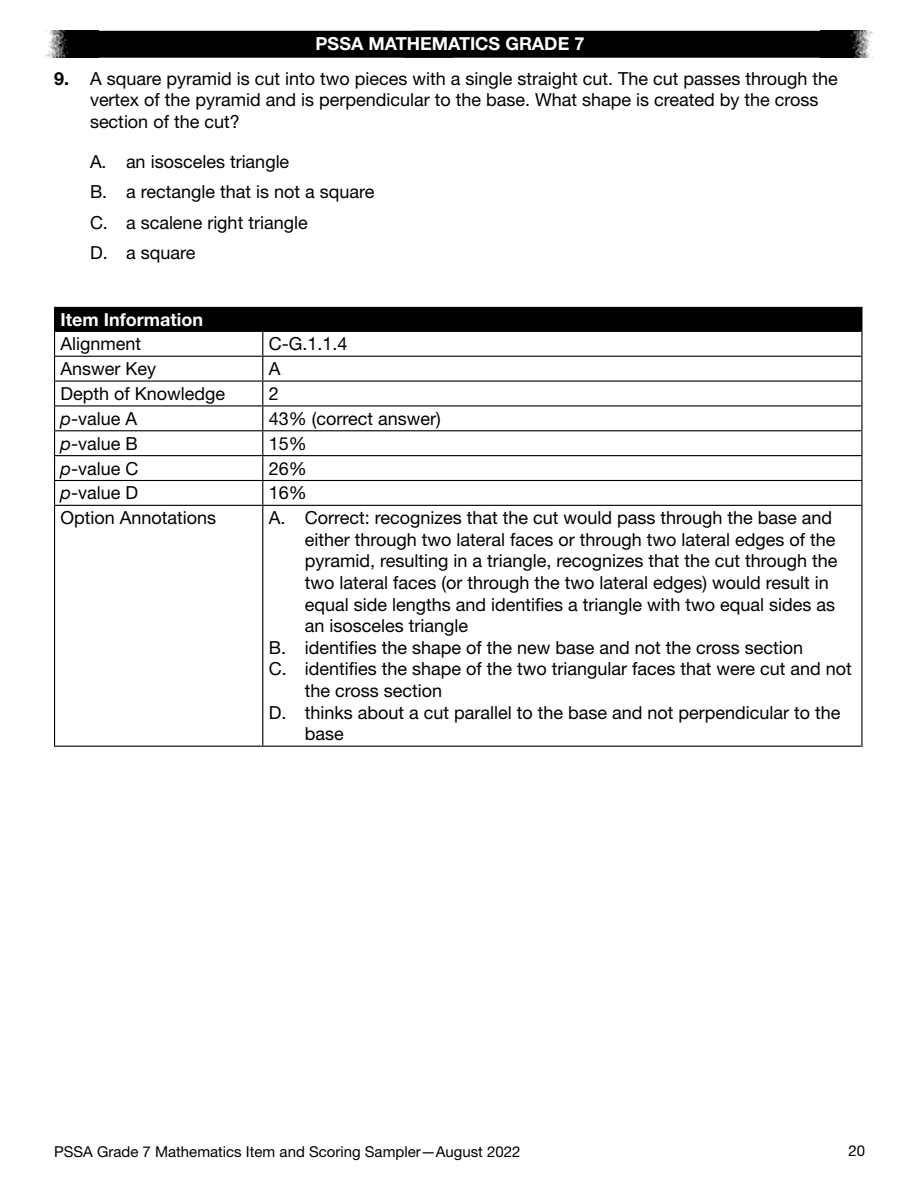
<style>
.page{position:relative;width:918px;height:1188px;background:#fff}
.page>*{position:absolute;margin:0;border:0;box-sizing:border-box;transform-origin:0 0}
.t1{font:18px/21.6px "Helvetica Neue LT Std";color:#000}
.t2{font:700 18px "Helvetica Neue LT Std";color:#fff}
.t3{font:15px "Helvetica Neue LT Std";color:#000}
.s1{font-weight:700;color:#fff}
.s2{font-weight:700}
.s3{font-style:italic}
</style>
<div class="page">
<img style="left:46px;top:31px;width:52px;height:27px">
<img style="left:820px;top:31px;width:53px;height:27px">
<div style="left:98px;top:31px;width:722px;height:27px;background:#000"></div>
<div style="left:55px;top:307px;width:807px;height:24px;background:#000"></div>
<hr style="left:54px;top:307px;width:209px;height:1px;background:#000">
<hr style="left:263px;top:356px;width:599px;height:1px;background:#000">
<hr style="left:263px;top:381px;width:599px;height:1px;background:#000">
<hr style="left:54px;top:405px;width:209px;height:2px;background:#000">
<hr style="left:263px;top:405px;width:599px;height:2px;background:#000">
<hr style="left:54px;top:430px;width:209px;height:1px;background:#000">
<hr style="left:263px;top:430px;width:599px;height:1px;background:#000">
<hr style="left:54px;top:455px;width:209px;height:1px;background:#000">
<hr style="left:263px;top:455px;width:599px;height:1px;background:#000">
<hr style="left:54px;top:480px;width:209px;height:1px;background:#000">
<hr style="left:263px;top:480px;width:599px;height:1px;background:#000">
<svg style="left:262px;top:332px;width:1px;height:173px"></svg>
<svg style="left:861px;top:331px;width:1px;height:174px"></svg>
<hr style="left:54px;top:505px;width:209px;height:1px;background:#000">
<hr style="left:263px;top:505px;width:599px;height:1px;background:#000">
<hr style="left:262px;top:506px;width:1px;height:240px;background:#000">
<hr style="left:55px;top:330px;width:208px;height:2px;background:#000">
<hr style="left:263px;top:330px;width:598px;height:2px;background:#000">
<hr style="left:54px;top:356px;width:209px;height:1px;background:#000">
<hr style="left:54px;top:381px;width:209px;height:1px;background:#000">
<svg style="left:54px;top:308px;width:1px;height:197px"></svg>
<hr style="left:54px;top:506px;width:1px;height:240px;background:#000">
<hr style="left:861px;top:506px;width:1px;height:240px;background:#000">
<hr style="left:54px;top:746px;width:209px;height:1px;background:#000">
<hr style="left:263px;top:746px;width:599px;height:1px;background:#000">
<p class="t1" style="left:54px;top:26px;width:785px;line-height:34.5px;text-align:center"><span class="s1">PSSA MATHEMATICS GRADE 7<br></span><span class="s2">9 .</span> A square pyramid is cut into two pieces with a single straight cut . The cut passes through the</p>
<p class="t1" style="left:90px;top:89px;width:730px">vertex of the pyramid and is perpendicular to the base . What shape is created by the cross section of the cut?</p>
<p class="t1" style="left:90px;top:150px;width:201px">A . an isosceles triangle</p>
<p class="t1" style="left:90px;top:181px;width:286px">B . a rectangle that is not a square</p>
<p class="t1" style="left:90px;top:211px;width:219px">C . a scalene right triangle</p>
<p class="t1" style="left:90px;top:242px;width:107px">D . a square</p>
<p class="t2" style="left:61px;top:308px;width:144px">Item Information</p>
<p class="t1" style="left:61px;top:333px;width:82px">Alignment</p>
<p class="t1" style="left:269px;top:333px;width:80px">C-G .1 .1 .4</p>
<p class="t1" style="left:61px;top:357px;width:97px">Answer Key</p>
<p class="t1" style="left:269px;top:357px;width:13px">A</p>
<p class="t1" style="left:61px;top:382px;width:166px">Depth of Knowledge</p>
<p class="t1" style="left:269px;top:382px;width:12px">2</p>
<p class="t1" style="left:61px;top:407px;width:78px"><span class="s3">p</span>-value A</p>
<p class="t1" style="left:269px;top:407px;width:173px">43% (correct answer)</p>
<p class="t1" style="left:61px;top:432px;width:79px"><span class="s3">p</span>-value B</p>
<p class="t1" style="left:269px;top:432px;width:40px">15%</p>
<p class="t1" style="left:61px;top:457px;width:80px"><span class="s3">p</span>-value C</p>
<p class="t1" style="left:269px;top:457px;width:40px">26%</p>
<p class="t1" style="left:61px;top:482px;width:79px"><span class="s3">p</span>-value D</p>
<p class="t1" style="left:269px;top:482px;width:40px">16%</p>
<p class="t1" style="left:61px;top:507px;width:157px">Option Annotations</p>
<p class="t1" style="left:305px;top:507px;width:534px;text-indent:-36px">A . Correct: recognizes that the cut would pass through the base and either through two lateral faces or through two lateral edges of the pyramid, resulting in a triangle, recognizes that the cut through the two lateral faces (or through the two lateral edges) would result in equal side lengths and identifies a triangle with two equal sides as an isosceles triangle</p>
<p class="t1" style="left:269px;top:636px;width:536px">B . identifies the shape of the new base and not the cross section</p>
<p class="t1" style="left:305px;top:658px;width:549px;text-indent:-36px">C . identifies the shape of the two triangular faces that were cut and not the cross section</p>
<p class="t1" style="left:305px;top:701px;width:537px;text-indent:-36px">D . thinks about a cut parallel to the base and not perpendicular to the base</p>
<p class="t3" style="left:54px;top:1142px;width:468px">PSSA Grade 7 Mathematics Item and Scoring Sampler—August 2022</p>
<p class="t3" style="left:848px;top:1142px;width:18px">20</p>
</div>
